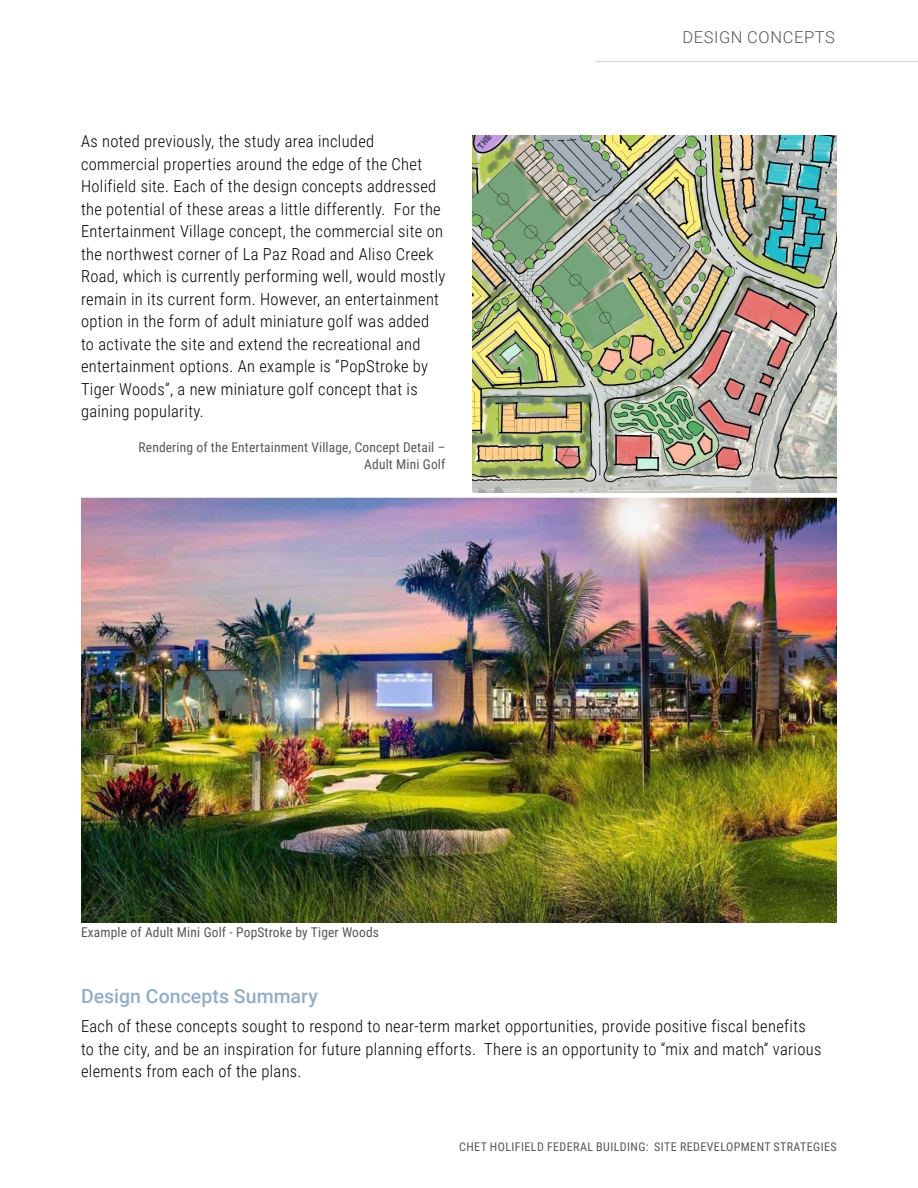
<style>
.page{position:relative;width:918px;height:1188px;background:#fff}
.page>*{position:absolute;margin:0;border:0;box-sizing:border-box;transform-origin:0 0}
.t1{font:500 19.5px "Roboto";color:#92adc8}
.t2{font:300 16.5px/22.5px "Roboto Condensed";letter-spacing:.02em;color:#000}
.t3{font:300 16.5px "Roboto";letter-spacing:.035em;color:#545758}
.t4{font:13.5px/16.5px "Roboto Condensed";letter-spacing:.01em;color:#545758;text-align:right}
.t5{font:12px "Roboto Condensed";letter-spacing:.035em;color:#545758}
</style>
<div class="page">
<hr style="left:596px;top:61px;width:322px;height:1px;background:#dddcdd">
<img style="left:472px;top:135px;width:365px;height:357px">
<img style="left:81px;top:498px;width:756px;height:425px">
<p class="t2" style="left:81px;top:130px;width:366px">As noted previously, the study area included commercial properties around the edge of the Chet Holifield site. Each of the design concepts addressed the potential of these areas a little differently. For the Entertainment Village concept, the commercial site on the northwest corner of La Paz Road and Aliso Creek Road, which is currently performing well, would mostly remain in its current form. However, an entertainment option in the form of adult miniature golf was added to activate the site and extend the recreational and entertainment options. An example is “PopStroke by Tiger Woods”, a new miniature golf concept that is gaining popularity.</p>
<p class="t4" style="left:139px;top:439px;width:308px">Rendering of the Entertainment Village, Concept Detail –<br>Adult Mini Golf</p>
<p class="t4" style="left:81px;top:923px;width:300px">Example of Adult Mini Golf - PopStroke by Tiger Woods</p>
<p class="t3" style="left:682px;top:25px;width:154px">DESIGN CONCEPTS</p>
<p class="t1" style="left:81px;top:982px;width:239px">Design Concepts Summary</p>
<p class="t2" style="left:81px;top:1015px;width:742px">Each of these concepts sought to respond to near-term market opportunities, provide positive fiscal benefits to the city, and be an inspiration for future planning efforts. There is an opportunity to “mix and match” various elements from each of the plans.</p>
<p class="t5" style="left:459px;top:1139px;width:379px">CHET HOLIFIELD FEDERAL BUILDING: SITE REDEVELOPMENT STRATEGIES</p>
</div>
